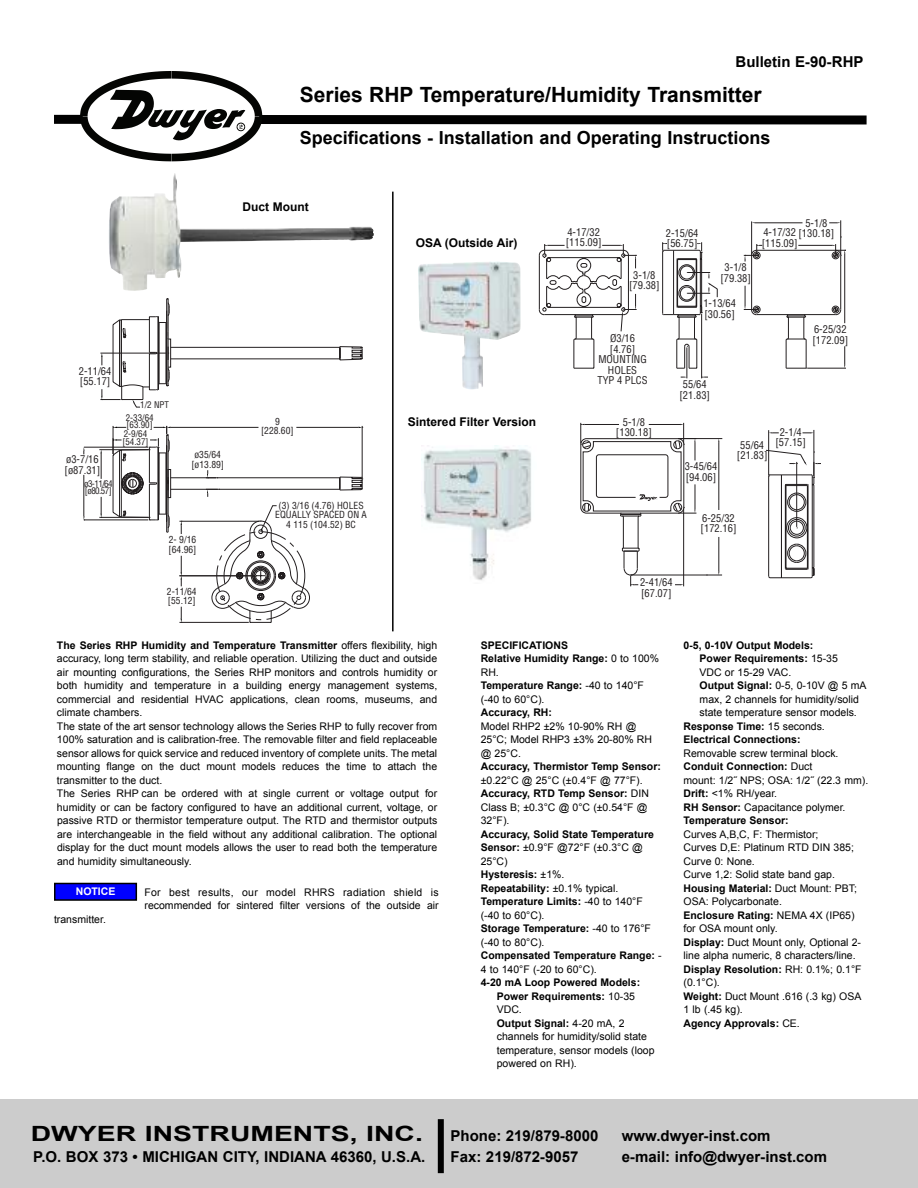
<style>
.page{position:relative;width:918px;height:1188px;background:#fff}
.page>*{position:absolute;margin:0;border:0;box-sizing:border-box;transform-origin:0 0}
.t1{font:700 21px "Arial";color:#000}
.t2{font:700 21px "Arial";color:#000;scale:1.35 1}
.t3{font:700 18px "Arial";color:#000}
.t4{font:700 15px "Arial";color:#000}
.t5{font:700 12px "Arial";color:#000}
.t6{font:10.5px/13.5px "Arial";color:#000}
.t7{font:700 10.5px/13.5px "Arial";color:#000}
.t8{font:condensed 10.5px/10.5px "Helvetica";color:#231f20}
.t9{font:700 10.5px "Arial";color:#fff}
.t10{font:condensed 9.6px/9.6px "Helvetica";color:#231f20;text-align:center}
.t11{font:condensed 9px/7.5px "Helvetica";color:#231f20}
.s1{font-weight:700}
.s2{font-weight:400}
</style>
<div class="page">
<div style="left:0;top:1099px;width:918px;height:89px;background:#ccc"></div>
<div style="left:438px;top:1119px;width:6px;height:54px;background:#000"></div>
<svg style="left:54px;top:71px;width:813px;height:90px"></svg>
<img style="left:109px;top:173px;width:265px;height:104px">
<hr style="left:83px;top:475px;width:1px;height:41px;background:#231f20">
<hr style="left:84px;top:520px;width:64px;height:1px;background:#231f20">
<hr style="left:84px;top:447px;width:64px;height:1px;background:#231f20">
<svg style="left:83px;top:447px;width:2px;height:7px"></svg>
<hr style="left:99px;top:517px;width:49px;height:1px;background:#231f20">
<hr style="left:99px;top:449px;width:49px;height:1px;background:#231f20">
<svg style="left:100px;top:298px;width:263px;height:325px"></svg>
<hr style="left:755px;top:222px;width:48px;height:1px;background:#231f20">
<hr style="left:840px;top:220px;width:1px;height:34px;background:#231f20">
<hr style="left:751px;top:221px;width:1px;height:33px;background:#231f20">
<svg style="left:829px;top:222px;width:12px;height:1px"></svg>
<hr style="left:701px;top:314px;width:1px;height:64px;background:#231f20">
<hr style="left:687px;top:347px;width:1px;height:31px;background:#231f20">
<svg style="left:539px;top:237px;width:307px;height:132px"></svg>
<img style="left:418px;top:262px;width:102px;height:127px">
<svg style="left:580px;top:423px;width:241px;height:163px"></svg>
<hr style="left:392px;top:192px;width:2px;height:439px;background:#000">
<img style="left:422px;top:445px;width:109px;height:136px">
<div style="left:55px;top:883px;width:81px;height:17px;background:#00f"></div>
<div style="left:54px;top:883px;width:83px;height:18px;border:2px solid #000"></div>
<h3 class="t4" style="left:736px;top:53px;width:129px">Bulletin E-90-RHP</h3>
<h1 class="t1" style="left:300px;top:83px;width:463px">Series RHP Temperature/Humidity Transmitter</h1>
<h2 class="t3" style="left:300px;top:127px;width:472px">Specifications - Installation and Operating Instructions</h2>
<p class="t5" style="left:242px;top:200px;width:68px">Duct Mount</p>
<p class="t8" style="left:79px;top:366px;width:34px">2-11/64 [55.17]</p>
<p class="t8" style="left:65px;top:454px;width:37px">ø3-7/16 [ø87.31]</p>
<p class="t11" style="left:84px;top:480px;width:30px">ø3-11/64 [ø80.57]</p>
<p class="t11" style="left:140px;top:401px;width:30px">1/2 NPT</p>
<p class="t11" style="left:126px;top:414px;width:29px">2-33/64 [63.90]</p>
<p class="t11" style="left:122px;top:430px;width:28px">2-9/64 [54.37]</p>
<p class="t10" style="left:191px;top:450px;width:34px">ø35/64 [ø13.89]</p>
<p class="t10" style="left:169px;top:535px;width:29px;text-align:left">2- 9/16 [64.96]</p>
<p class="t10" style="left:167px;top:587px;width:31px;text-align:left">2-11/64 [55.12]</p>
<p class="t10" style="left:261px;top:417px;width:34px">9 [228.60]</p>
<p class="t10" style="left:275px;top:501px;width:93px">(3) 3/16 (4.76) HOLES<br>EQUALLY SPACED ON A<br>4 115 (104.52) BC</p>
<p class="t5" style="left:416px;top:236px;width:103px">OSA (Outside Air)</p>
<p class="t5" style="left:408px;top:415px;width:130px">Sintered Filter Version</p>
<p class="t8" style="left:566px;top:227px;width:37px">4-17/32 [115.09]</p>
<p class="t8" style="left:666px;top:228px;width:34px">2-15/64 [56.75]</p>
<p class="t8" style="left:629px;top:270px;width:32px;text-align:center">3-1/8 [79.38]</p>
<p class="t8" style="left:720px;top:262px;width:32px;text-align:center">3-1/8 [79.38]</p>
<p class="t8" style="left:703px;top:298px;width:34px">1-13/64 [30.56]</p>
<p class="t8" style="left:597px;top:333px;width:52px;text-align:center">Ø3/16 [4.76]<br>MOUNTING<br>HOLES<br>TYP 4 PLCS</p>
<p class="t8" style="left:679px;top:379px;width:32px;text-align:center">55/64 [21.83]</p>
<p class="t8" style="left:763px;top:218px;width:72px;text-indent:42px">5-1/8<br>4-17/32 [130.18]</p>
<p class="t8" style="left:762px;top:238px;width:37px">[115.09]</p>
<p class="t8" style="left:812px;top:324px;width:37px">6-25/32 [172.09]</p>
<p class="t8" style="left:616px;top:417px;width:37px;text-align:center">5-1/8 [130.18]</p>
<p class="t8" style="left:685px;top:461px;width:34px">3-45/64 [94.06]</p>
<p class="t8" style="left:740px;top:427px;width:67px;text-indent:39px">2-1/4<br>55/64 [57.15]</p>
<p class="t8" style="left:737px;top:451px;width:32px">[21.83]</p>
<p class="t8" style="left:701px;top:513px;width:37px">6-25/32 [172.16]</p>
<p class="t8" style="left:640px;top:577px;width:34px">2-41/64 [67.07]</p>
<p class="t6" style="left:57px;top:638px;width:382px"><span class="s1">The Series RHP Humidity and Temperature Transmitter</span> offers flexibility, high accuracy, long term stability, and reliable operation. Utilizing the duct and outside air mounting configurations, the Series RHP monitors and controls humidity or both humidity and temperature in a building energy management systems, commercial and residential HVAC applications, clean rooms, museums, and climate chambers.<br>The state of the art sensor technology allows the Series RHP to fully recover from 100% saturation and is calibration-free. The removable filter and field replaceable sensor allows for quick service and reduced inventory of complete units. The metal mounting flange on the duct mount models reduces the time to attach the transmitter to the duct.<br>The Series RHP can be ordered with at single current or voltage output for humidity or can be factory configured to have an additional current, voltage, or passive RTD or thermistor temperature output. The RTD and thermistor outputs are interchangeable in the field without any additional calibration. The optional display for the duct mount models allows the user to read both the temperature and humidity simultaneously.</p>
<p class="t9" style="left:76px;top:886px;width:41px">NOTICE</p>
<p class="t6" style="left:54px;top:912px;width:53px">transmitter.</p>
<p class="t6" style="left:145px;top:885px;width:296px">For best results, our model RHRS radiation shield is recommended for sintered filter versions of the outside air</p>
<p class="t7" style="left:481px;top:638px;width:180px">SPECIFICATIONS<br>Relative Humidity Range: <span class="s2">0 to 100%<br>RH.<br></span>Temperature Range: <span class="s2">-40 to 140°F (-40 to 60°C).</span></p>
<p class="t7" style="left:481px;top:706px;width:73px">Accuracy, RH:</p>
<p class="t6" style="left:481px;top:719px;width:173px">Model RHP2 ±2% 10-90% RH @<br>25°C; Model RHP3 ±3% 20-80% RH @ 25°C.</p>
<p class="t7" style="left:481px;top:760px;width:182px">Accuracy, Thermistor Temp Sensor:</p>
<p class="t6" style="left:481px;top:773px;width:170px">±0.22°C @ 25°C (±0.4°F @ 77°F).<br><span class="s1">Accuracy, RTD Temp Sensor:</span> DIN<br>Class B; ±0.3°C @ 0°C (±0.54°F @<br>32°F).</p>
<p class="t7" style="left:481px;top:827px;width:182px">Accuracy, Solid State Temperature<br>Sensor: <span class="s2">±0.9°F @72°F (±0.3°C @<br>25°C)<br></span>Hysteresis: <span class="s2">±1%.<br></span>Repeatability: <span class="s2">±0.1% typical.<br></span>Temperature Limits: <span class="s2">-40 to 140°F (-40 to 60°C).<br></span>Storage Temperature: <span class="s2">-40 to 176°F (-40 to 80°C).<br></span>Compensated Temperature Range: <span class="s2">-<br>4 to 140°F (-20 to 60°C).</span></p>
<p class="t6" style="left:497px;top:976px;width:159px;text-indent:-16px"><span class="s1">4-20 mA Loop Powered Models:<br>Power Requirements:</span> 10-35<br>VDC.<br><span class="s1">Output Signal:</span> 4-20 mA, 2 channels for humidity/solid state temperature, sensor models (loop powered on RH).</p>
<p class="t7" style="left:684px;top:638px;width:131px">0-5, 0-10V Output Models:</p>
<p class="t7" style="left:700px;top:652px;width:140px">Power Requirements: <span class="s2">15-35</span></p>
<p class="t6" style="left:700px;top:665px;width:93px">VDC or 15-29 VAC.</p>
<p class="t7" style="left:700px;top:679px;width:169px">Output Signal: <span class="s2">0-5, 0-10V @ 5 mA</span></p>
<p class="t6" style="left:700px;top:692px;width:161px">max, 2 channels for humidity/solid</p>
<p class="t6" style="left:700px;top:706px;width:159px">state temperature sensor models.</p>
<p class="t7" style="left:684px;top:719px;width:143px">Response Time: <span class="s2">15 seconds.</span></p>
<p class="t7" style="left:684px;top:733px;width:118px">Electrical Connections:</p>
<p class="t6" style="left:684px;top:746px;width:186px">Removable screw terminal block.<br><span class="s1">Conduit Connection:</span> Duct<br>mount: 1/2˝ NPS; OSA: 1/2˝ (22.3 mm).<br><span class="s1">Drift:</span> &lt;1% RH/year.<br><span class="s1">RH Sensor:</span> Capacitance polymer.<br><span class="s1">Temperature Sensor:</span></p>
<p class="t6" style="left:684px;top:827px;width:180px">Curves A,B,C, F: Thermistor;<br>Curves D,E: Platinum RTD DIN 385;<br>Curve 0: None.<br>Curve 1,2: Solid state band gap.<br><span class="s1">Housing Material:</span> Duct Mount: PBT;<br>OSA: Polycarbonate.<br><span class="s1">Enclosure Rating:</span> NEMA 4X (IP65) for OSA mount only.<br><span class="s1">Display:</span> Duct Mount only, Optional 2- line alpha numeric, 8 characters/line.<br><span class="s1">Display Resolution:</span> RH: 0.1%; 0.1°F (0.1°C).<br><span class="s1">Weight:</span> Duct Mount .616 (.3 kg) OSA<br>1 lb (.45 kg).<br><span class="s1">Agency Approvals:</span> CE.</p>
<h1 class="t2" style="left:31px;top:1122px;width:292px">DWYER INSTRUMENTS, INC.</h1>
<h3 class="t4" style="left:451px;top:1128px;width:149px">Phone: 219/879-8000</h3>
<h3 class="t4" style="left:622px;top:1128px;width:150px">www.dwyer-inst.com</h3>
<h3 class="t4" style="left:33px;top:1149px;width:394px">P.O. BOX 373 • MICHIGAN CITY, INDIANA 46360, U.S.A.</h3>
<h3 class="t4" style="left:451px;top:1149px;width:129px">Fax: 219/872-9057</h3>
<h3 class="t4" style="left:622px;top:1149px;width:207px">e-mail: info@dwyer-inst.com</h3>
</div>
